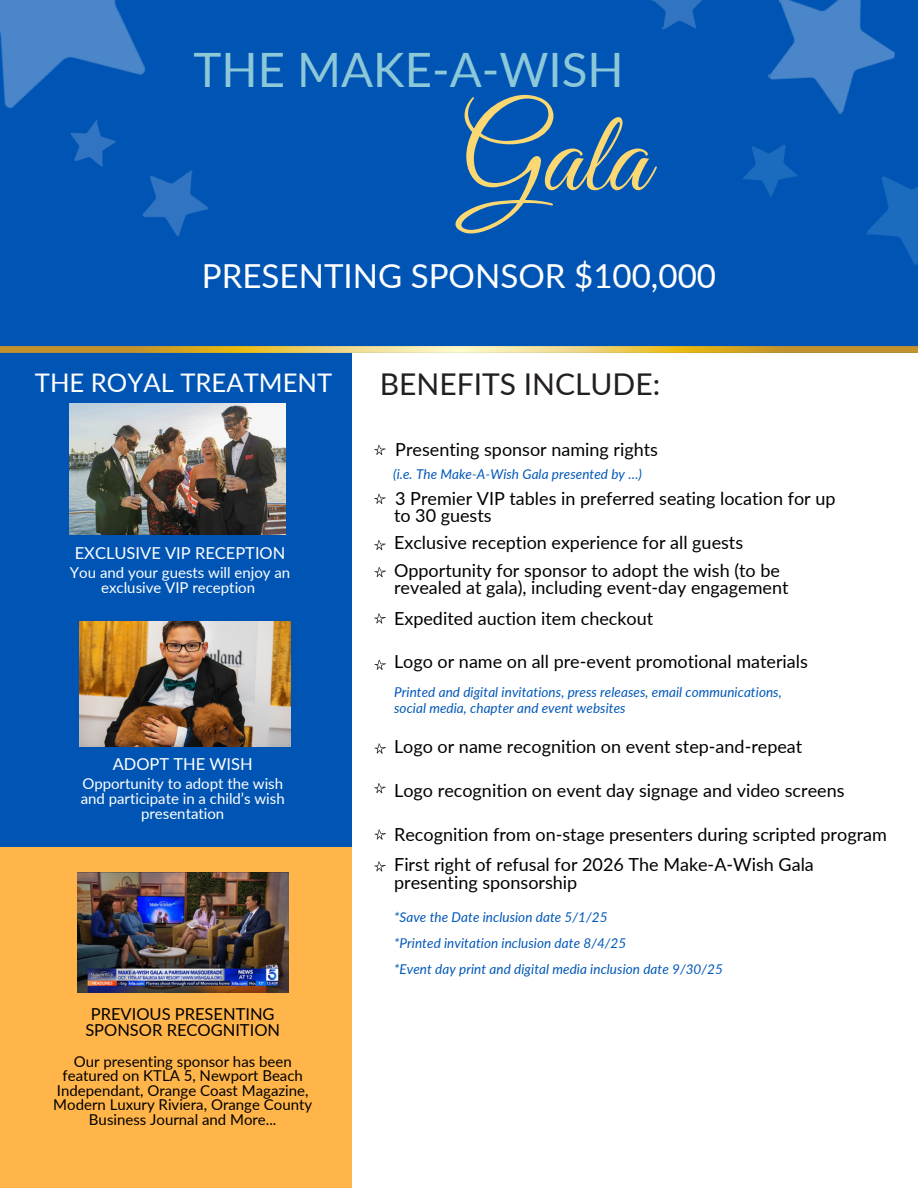
<style>
.page{position:relative;width:918px;height:1188px;background:#fff}
.page>*{position:absolute;margin:0;border:0;box-sizing:border-box;transform-origin:0 0}
.t1{font:116.25px "Great Vibes";color:#fbd872}
.t2{font:47.4px "Lato";color:#8dc8d8}
.t3{font:33.15px "Lato";color:#fff}
.t4{font:30px "Lato";color:#231f20}
.t5{font:25.65px "Lato";color:#fff}
.t6{font:18px/30.3px "Lato";color:#000}
.t7{font:16.5px/15.8px "Lato";color:#000;text-align:center}
.t8{font:16.5px "Lato";color:#fff}
.t9{font:15px/14.7px "Lato";color:#000;text-align:center}
.t10{font:15px/14.7px "Lato";color:#fff;text-align:center}
.t11{font:italic 13.5px/16.8px "Lato";letter-spacing:.005em;color:#0057b8}
.s1{color:#fff}
</style>
<div class="page">
<div style="left:0;top:0;width:918px;height:847px;background:#0055b4"></div>
<img style="left:70px;top:403px;width:216px;height:132px">
<img style="left:0;top:0;width:187px;height:119px">
<img style="left:127px;top:153px;width:91px;height:92px">
<img style="left:60px;top:112px;width:61px;height:62px">
<img style="left:764px;top:0;width:140px;height:120px">
<img style="left:648px;top:0;width:64px;height:39px">
<img style="left:852px;top:149px;width:66px;height:127px">
<img style="left:734px;top:130px;width:74px;height:73px">
<img style="left:79px;top:621px;width:212px;height:125px">
<div style="left:0;top:847px;width:352px;height:341px;background:#ffb549"></div>
<img style="left:77px;top:873px;width:212px;height:119px">
<div style="left:352px;top:353px;width:566px;height:835px;background:#fff"></div>
<img style="left:0;top:347px;width:918px;height:5px">
<svg style="left:374px;top:613px;width:12px;height:11px"></svg>
<svg style="left:375px;top:743px;width:11px;height:11px"></svg>
<svg style="left:375px;top:660px;width:11px;height:10px"></svg>
<svg style="left:375px;top:829px;width:11px;height:11px"></svg>
<svg style="left:374px;top:861px;width:12px;height:11px"></svg>
<svg style="left:375px;top:567px;width:11px;height:10px"></svg>
<svg style="left:374px;top:445px;width:12px;height:10px"></svg>
<svg style="left:374px;top:494px;width:12px;height:10px"></svg>
<svg style="left:374px;top:540px;width:12px;height:10px"></svg>
<svg style="left:374px;top:783px;width:12px;height:10px"></svg>
<p class="t2" style="left:193px;top:40px;width:432px">THE MAKE-A-WISH</p>
<p class="t1" style="left:461px;top:91px;width:189px">Gala</p>
<p class="t3" style="left:202px;top:255px;width:516px">PRESENTING SPONSOR $100,000</p>
<p class="t5" style="left:35px;top:367px;width:299px">THE ROYAL TREATMENT</p>
<p class="t8" style="left:75px;top:543px;width:212px">EXCLUSIVE VIP RECEPTION</p>
<p class="t10" style="left:70px;top:565px;width:222px">You and your guests will enjoy an exclusive VIP reception</p>
<h1 class="t8" style="left:113px;top:754px;width:142px">ADOPT THE WISH</h1>
<p class="t10" style="left:81px;top:776px;width:206px">Opportunity to adopt the wish and participate in a child’s wish presentation</p>
<p class="t7" style="left:85px;top:1006px;width:196px">PREVIOUS PRESENTING<br>SPONSOR RECOGNITION</p>
<p class="t9" style="left:53px;top:1053px;width:260px">Our presenting sponsor has been featured on KTLA 5, Newport Beach Independant, Orange Coast Magazine, Modern Luxury Riviera, Orange County Business Journal and More...</p>
<h2 class="t4" style="left:380px;top:366px;width:282px">BENEFITS INCLUDE:</h2>
<p class="t6" style="left:380px;top:434px;width:279px"><span class="s1">•</span> Presenting sponsor naming rights</p>
<p class="t11" style="left:393px;top:466px;width:250px">(i.e. The Make-A-Wish Gala presented by …)</p>
<p class="t6" style="left:394px;top:490px;width:443px;line-height:16.8px;text-indent:-14px"><span class="s1">•</span> 3 Premier VIP tables in preferred seating location for up to 30 guests</p>
<p class="t6" style="left:394px;top:528px;width:387px;line-height:28.2px">Exclusive reception experience for all guests<br>Opportunity for sponsor to adopt the wish (to be</p>
<p class="t6" style="left:394px;top:572px;width:396px">revealed at gala), including event-day engagement<br>Expedited auction item checkout</p>
<p class="t6" style="left:394px;top:646px;width:415px">Logo or name on all pre-event promotional materials</p>
<h4 class="t11" style="left:394px;top:683px;width:389px">Printed and digital invitations, press releases, email communications, social media, chapter and event websites</h4>
<p class="t6" style="left:394px;top:731px;width:410px">Logo or name recognition on event step-and-repeat</p>
<p class="t6" style="left:394px;top:775px;width:452px">Logo recognition on event day signage and video screens</p>
<p class="t6" style="left:394px;top:819px;width:494px">Recognition from on-stage presenters during scripted program<br>First right of refusal for 2026 The Make-A-Wish Gala</p>
<p class="t6" style="left:394px;top:867px;width:185px">presenting sponsorship</p>
<p class="t11" style="left:394px;top:908px;width:215px">*Save the Date inclusion date 5/1/25</p>
<h3 class="t11" style="left:394px;top:934px;width:234px">*Printed invitation inclusion date 8/4/25</h3>
<p class="t11" style="left:394px;top:960px;width:330px">*Event day print and digital media inclusion date 9/30/25</p>
</div>
